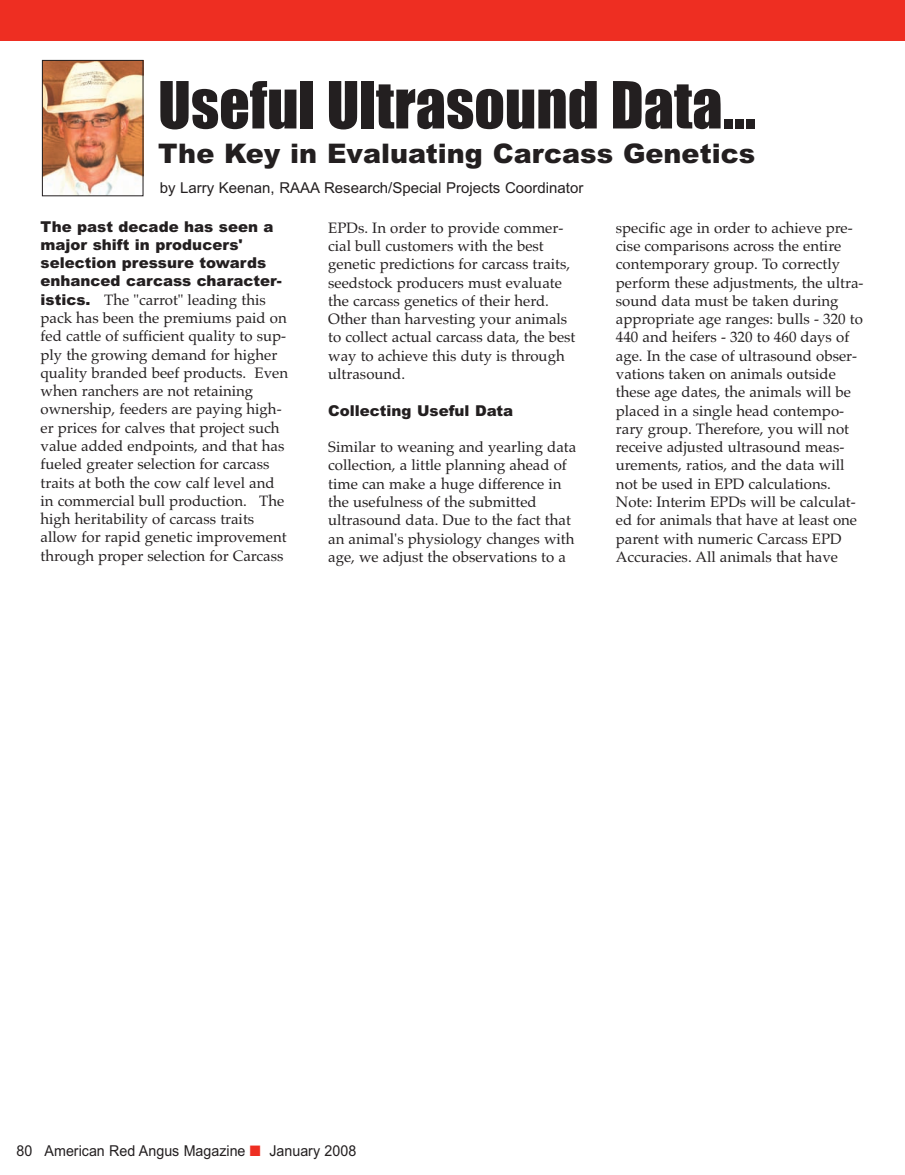
<style>
.page{position:relative;width:905px;height:1175px;background:#fff}
.page>*{position:absolute;margin:0;border:0;box-sizing:border-box;transform-origin:0 0}
.t1{font:60px "Impact";color:#231f20}
.t2{font:900 27px "Arial";color:#231f20}
.t3{font:15px/18.3px "Palatino";color:#231f20}
.t4{font:900 15px/18px "Arial";color:#231f20}
.t5{font:15px "Arial";color:#231f20}
.t6{font:15px "Arial";color:#231f20;scale:.95 1}
.s1{font-family:"Arial";font-weight:900}
.s2{color:#ee2e22}
</style>
<div class="page">
<div style="left:0;top:0;width:904px;height:40px;background:#ee2e22"></div>
<img style="left:44px;top:62px;width:97px;height:132px">
<div style="left:42px;top:60px;width:101px;height:136px;border:1px solid #231f20"></div>
<h1 class="t1" style="left:158px;top:73px;width:599px">Useful Ultrasound Data...</h1>
<h2 class="t2" style="left:158px;top:138px;width:598px">The Key in Evaluating Carcass Genetics</h2>
<p class="t5" style="left:160px;top:179px;width:425px">by Larry Keenan, RAAA Research/Special Projects Coordinator</p>
<p class="t4" style="left:40px;top:218px;width:243px">The past decade has seen a major shift in producers' selection pressure towards enhanced carcass character-</p>
<p class="t3" style="left:40px;top:290px;width:249px"><span class="s1">istics.</span> The "carrot" leading this pack has been the premiums paid on fed cattle of sufficient quality to sup&shy;ply the growing demand for higher quality branded beef products. Even when ranchers are not retaining ownership, feeders are paying high&shy;er prices for calves that project such value added endpoints, and that has fueled greater selection for carcass traits at both the cow calf level and in commercial bull production. The high heritability of carcass traits allow for rapid genetic improvement through proper selection for Carcass</p>
<p class="t3" style="left:328px;top:218px;width:249px">EPDs. In order to provide commer&shy;cial bull customers with the best genetic predictions for carcass traits, seedstock producers must evaluate the carcass genetics of their herd.<br>Other than harvesting your animals to collect actual carcass data, the best way to achieve this duty is through ultrasound.</p>
<p class="t4" style="left:328px;top:401px;width:186px">Collecting Useful Data</p>
<p class="t3" style="left:328px;top:438px;width:249px">Similar to weaning and yearling data collection, a little planning ahead of time can make a huge difference in the usefulness of the submitted ultrasound data. Due to the fact that an animal's physiology changes with age, we adjust the observations to a</p>
<p class="t3" style="left:616px;top:218px;width:249px">specific age in order to achieve pre&shy;cise comparisons across the entire contemporary group. To correctly perform these adjustments, the ultra&shy;sound data must be taken during appropriate age ranges: bulls - 320 to 440 and heifers - 320 to 460 days of age. In the case of ultrasound obser&shy;vations taken on animals outside these age dates, the animals will be placed in a single head contempo&shy;rary group. Therefore, you will not receive adjusted ultrasound meas&shy;urements, ratios, and the data will not be used in EPD calculations.<br>Note: Interim EPDs will be calculat&shy;ed for animals that have at least one parent with numeric Carcass EPD Accuracies. All animals that have</p>
<p class="t6" style="left:16px;top:1142px;width:359px">80 American Red Angus Magazine <span class="s2">■</span> January 2008</p>
</div>
